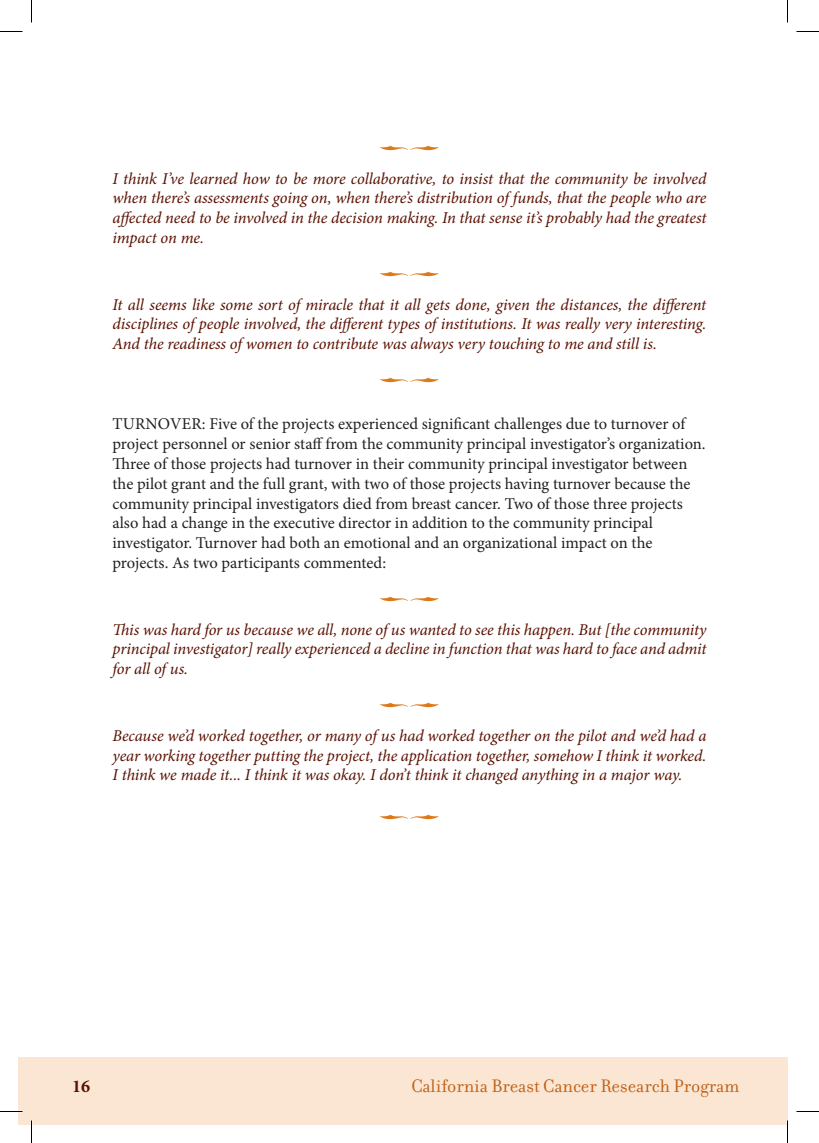
<style>
.page{position:relative;width:819px;height:1143px;background:#fff}
.page>*{position:absolute;margin:0;border:0;box-sizing:border-box;transform-origin:0 0}
.t1{font:19.5px "Filosofia";color:#c26016}
.t2{font:700 18px "Minion Pro";color:#5a1000}
.t3{font:italic 16.5px/19.8px "Minion Pro";letter-spacing:-.01em;color:#5a1000;text-align:justify}
.t4{font:16.5px/19.8px "Minion Pro";color:#231f20}
</style>
<div class="page">
<div style="left:18px;top:1058px;width:770px;height:67px;background:#fae6d3"></div>
<svg style="left:0;top:31px;width:22px;height:1px"></svg>
<svg style="left:796px;top:31px;width:23px;height:1px"></svg>
<svg style="left:0;top:1111px;width:22px;height:1px"></svg>
<svg style="left:796px;top:1111px;width:23px;height:1px"></svg>
<svg style="left:31px;top:0;width:1px;height:22px"></svg>
<svg style="left:31px;top:1120px;width:1px;height:23px"></svg>
<svg style="left:787px;top:0;width:1px;height:22px"></svg>
<svg style="left:787px;top:1120px;width:1px;height:23px"></svg>
<p class="t3" style="left:112px;top:168px;width:595px">I think I’ve learned how to be more collaborative, to insist that the community be involved when there’s assessments going on, when there’s distribution of funds, that the people who are affected need to be involved in the decision making. In that sense it’s probably had the greatest impact on me.</p>
<p class="t3" style="left:112px;top:294px;width:596px">It all seems like some sort of miracle that it all gets done, given the distances, the different disciplines of people involved, the different types of institutions. It was really very interesting.<br>And the readiness of women to contribute was always very touching to me and still is.</p>
<p class="t4" style="left:112px;top:414px;width:595px;text-indent:89px">: Five of the projects experienced significant challenges due to turnover of project personnel or senior staff from the community principal investigator’s organization.<br>Three of those projects had turnover in their community principal investigator between the pilot grant and the full grant, with two of those projects having turnover because the community principal investigators died from breast cancer. Two of those three projects also had a change in the executive director in addition to the community principal investigator. Turnover had both an emotional and an organizational impact on the projects. As two participants commented:</p>
<p class="t4" style="left:113px;top:414px;width:23px">Turnover</p>
<p class="t3" style="left:112px;top:619px;width:596px">This was hard for us because we all, none of us wanted to see this happen. But [the community principal investigator] really experienced a decline in function that was hard to face and admit for all of us.</p>
<p class="t3" style="left:112px;top:726px;width:596px">Because we’d worked together, or many of us had worked together on the pilot and we’d had a year working together putting the project, the application together, somehow I think it worked.<br>I think we made it... I think it was okay. I don’t think it changed anything in a major way.</p>
<p class="t2" style="left:72px;top:1073px;width:19px">16</p>
<p class="t1" style="left:411px;top:1075px;width:330px">California Breast Cancer Research Program</p>
</div>
